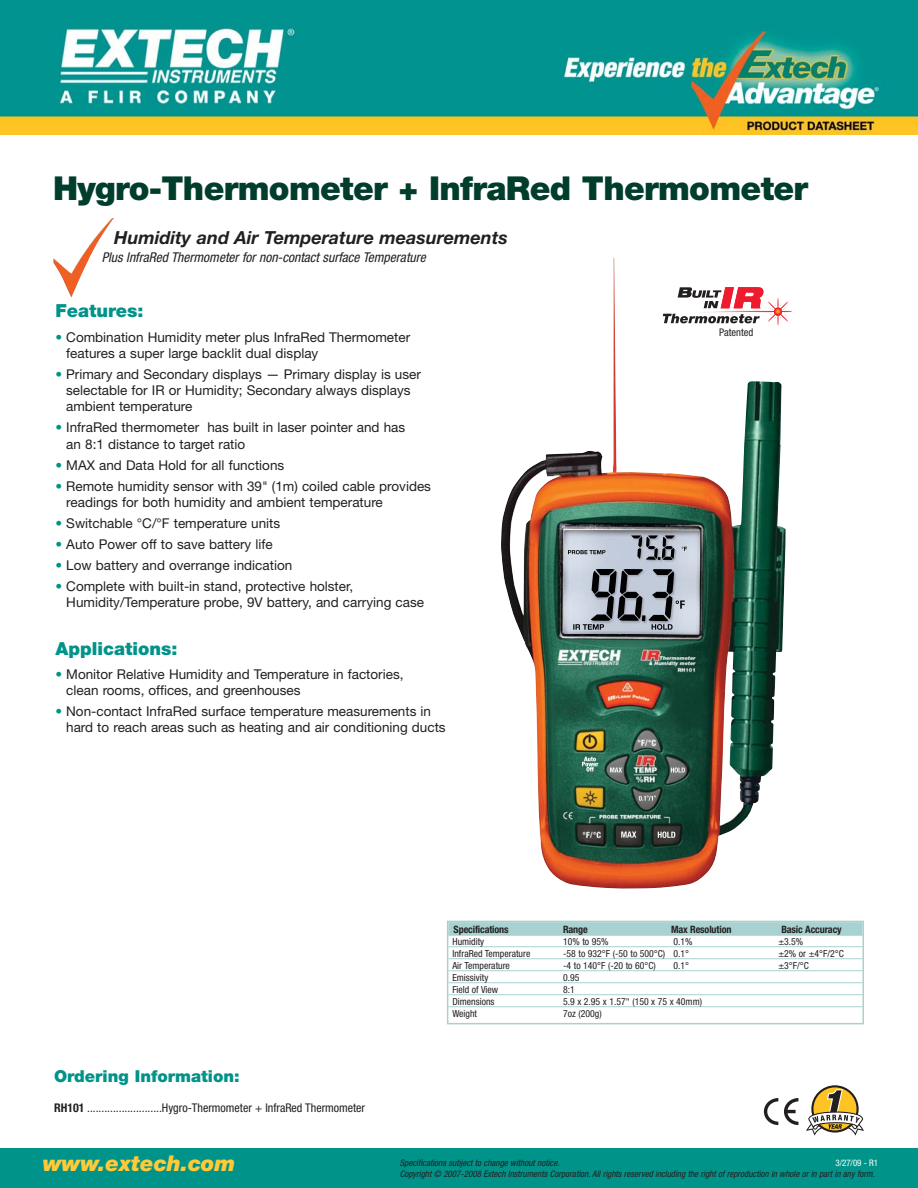
<style>
.page{position:relative;width:918px;height:1188px;background:#fff}
.page>*{position:absolute;margin:0;border:0;box-sizing:border-box;transform-origin:0 0}
.t1{font:900 33px "Helvetica Neue LT";letter-spacing:-.02em;color:#003d2c}
.t2{font:italic 900 21.75px "Helvetica Neue LT";color:#ffca38}
.t3{font:italic 700 18px "Helvetica Neue LT";color:#231f20}
.t4{font:900 18px "Helvetica Neue LT";color:#00938a}
.t5{font:900 16.5px "Helvetica Neue LT";color:#00938a}
.t6{font:13.5px/16.2px "Helvetica Neue LT";color:#231f20}
.t7{font:italic condensed 13.5px "Helvetica Neue LT";color:#231f20}
.t8{font:condensed 12px "Helvetica Neue LT";color:#231f20}
.t9{font:condensed 10.5px "Helvetica Neue LT";color:#231f20}
.t10{font:700 condensed 10.2px "Helvetica Neue LT";letter-spacing:-.015em;color:#231f20}
.t11{font:condensed 9.75px "Helvetica Neue LT";color:#231f20}
.t12{font:italic condensed 9px "Helvetica Neue LT";color:#231f20}
.t13{font:condensed 9px "Helvetica Neue LT";color:#fff}
.s1{color:#00938a}
.s2{font-weight:700}
</style>
<div class="page">
<div style="left:0;top:1148px;width:918px;height:40px;background:#00938a"></div>
<img style="left:53px;top:218px;width:61px;height:80px">
<svg style="left:806px;top:1085px;width:58px;height:51px"></svg>
<svg style="left:764px;top:1098px;width:14px;height:27px"></svg>
<svg style="left:784px;top:1098px;width:14px;height:27px"></svg>
<div style="left:447px;top:921px;width:417px;height:103px;border:2px solid #a8d2d1"></div>
<div style="left:448px;top:922px;width:414px;height:14px;background:#a8d2d1"></div>
<hr style="left:448px;top:946px;width:414px;height:1px;background:#a8d2d1">
<hr style="left:448px;top:958px;width:414px;height:1px;background:#a8d2d1">
<hr style="left:448px;top:970px;width:414px;height:1px;background:#a8d2d1">
<hr style="left:448px;top:982px;width:414px;height:1px;background:#a8d2d1">
<hr style="left:448px;top:994px;width:414px;height:1px;background:#a8d2d1">
<hr style="left:448px;top:1006px;width:414px;height:1px;background:#a8d2d1">
<img style="left:501px;top:258px;width:285px;height:631px">
<img style="left:563px;top:530px;width:138px;height:105px">
<img style="left:591px;top:535px;width:84px;height:86px">
<img style="left:573px;top:624px;width:31px;height:6px">
<img style="left:652px;top:624px;width:21px;height:6px">
<img style="left:568px;top:550px;width:37px;height:4px">
<svg style="left:682px;top:547px;width:5px;height:4px"></svg>
<svg style="left:676px;top:600px;width:9px;height:9px"></svg>
<img style="left:671px;top:768px;width:14px;height:5px">
<img style="left:658px;top:832px;width:17px;height:6px">
<svg style="left:610px;top:768px;width:12px;height:4px"></svg>
<img style="left:621px;top:832px;width:15px;height:6px">
<img style="left:639px;top:795px;width:17px;height:6px">
<img style="left:582px;top:757px;width:16px;height:15px">
<img style="left:0;top:0;width:918px;height:135px">
<svg style="left:658px;top:286px;width:135px;height:43px"></svg>
<h1 class="t1" style="left:53px;top:176px;width:757px">Hygro-Thermometer + InfraRed Thermometer</h1>
<h3 class="t3" style="left:114px;top:231px;width:395px">Humidity and Air Temperature measurements</h3>
<p class="t7" style="left:102px;top:252px;width:326px">Plus InfraRed Thermometer for non-contact surface Temperature</p>
<h3 class="t4" style="left:55px;top:304px;width:90px">Features:</h3>
<p class="t6" style="left:66px;top:330px;width:345px;text-indent:-11px"><span class="s1">•</span> Combination Humidity meter plus InfraRed Thermometer features a super large backlit dual display</p>
<p class="t6" style="left:66px;top:367px;width:356px;text-indent:-11px"><span class="s1">•</span> Primary and Secondary displays — Primary display is user selectable for IR or Humidity; Secondary always displays ambient temperature</p>
<p class="t6" style="left:66px;top:421px;width:340px;text-indent:-11px"><span class="s1">•</span> InfraRed thermometer has built in laser pointer and has an 8:1 distance to target ratio</p>
<p class="t6" style="left:55px;top:458px;width:230px"><span class="s1">•</span> MAX and Data Hold for all functions</p>
<p class="t6" style="left:66px;top:479px;width:366px;text-indent:-11px"><span class="s1">•</span> Remote humidity sensor with 39" (1m) coiled cable provides readings for both humidity and ambient temperature</p>
<p class="t6" style="left:55px;top:516px;width:226px"><span class="s1">•</span> Switchable °C/°F temperature units</p>
<p class="t6" style="left:55px;top:538px;width:219px"><span class="s1">•</span> Auto Power off to save battery life</p>
<p class="t6" style="left:55px;top:559px;width:238px"><span class="s1">•</span> Low battery and overrange indication</p>
<p class="t6" style="left:66px;top:580px;width:359px;text-indent:-11px"><span class="s1">•</span> Complete with built-in stand, protective holster,<br>Humidity/Temperature probe, 9V battery, and carrying case</p>
<h3 class="t4" style="left:55px;top:642px;width:123px">Applications:</h3>
<p class="t6" style="left:66px;top:667px;width:339px;text-indent:-11px"><span class="s1">•</span> Monitor Relative Humidity and Temperature in factories, clean rooms, offices, and greenhouses</p>
<p class="t6" style="left:66px;top:705px;width:381px;text-indent:-11px"><span class="s1">•</span> Non-contact InfraRed surface temperature measurements in hard to reach areas such as heating and air conditioning ducts</p>
<p class="t9" style="left:719px;top:328px;width:36px">Patented</p>
<p class="t5" style="left:54px;top:1070px;width:187px">Ordering Information:</p>
<p class="t8" style="left:54px;top:1104px;width:313px"><span class="s2">RH101</span> ..........................Hygro-Thermometer + InfraRed Thermometer</p>
<h2 class="t2" style="left:43px;top:1156px;width:194px">www.extech.com</h2>
<p class="t10" style="left:454px;top:925px;width:57px">Specifications</p>
<p class="t10" style="left:563px;top:925px;width:26px">Range</p>
<p class="t10" style="left:671px;top:925px;width:62px">Max Resolution</p>
<p class="t10" style="left:781px;top:925px;width:62px">Basic Accuracy</p>
<p class="t11" style="left:452px;top:938px;width:33px">Humidity</p>
<p class="t11" style="left:563px;top:938px;width:47px">10% to 95%</p>
<p class="t11" style="left:673px;top:938px;width:21px">0.1%</p>
<p class="t11" style="left:778px;top:938px;width:26px">±3.5%</p>
<p class="t11" style="left:452px;top:950px;width:79px">InfraRed Temperature</p>
<p class="t11" style="left:563px;top:950px;width:127px">-58 to 932°F (-50 to 500°C) 0.1°</p>
<p class="t11" style="left:778px;top:950px;width:67px">±2% or ±4°F/2°C</p>
<p class="t11" style="left:452px;top:962px;width:59px">Air Temperature</p>
<p class="t11" style="left:563px;top:962px;width:94px">-4 to 140°F (-20 to 60°C)</p>
<p class="t11" style="left:673px;top:962px;width:17px">0.1°</p>
<p class="t11" style="left:778px;top:962px;width:32px">±3°F/°C</p>
<p class="t11" style="left:452px;top:974px;width:37px">Emissivity</p>
<p class="t11" style="left:563px;top:974px;width:18px">0.95</p>
<p class="t11" style="left:452px;top:986px;width:47px">Field of View</p>
<p class="t11" style="left:563px;top:986px;width:13px">8:1</p>
<p class="t11" style="left:452px;top:998px;width:44px">Dimensions</p>
<p class="t11" style="left:563px;top:998px;width:140px">5.9 x 2.95 x 1.57" (150 x 75 x 40mm)</p>
<p class="t11" style="left:452px;top:1010px;width:26px">Weight</p>
<p class="t11" style="left:563px;top:1010px;width:40px">7oz (200g)</p>
<p class="t12" style="left:400px;top:1160px;width:161px">Specifications subject to change without notice.</p>
<p class="t13" style="left:835px;top:1160px;width:44px">3/27/09 - R1</p>
<p class="t12" style="left:400px;top:1171px;width:477px">Copyright © 2007-2008 Extech Instruments Corporation. All rights reserved including the right of reproduction in whole or in part in any form.</p>
</div>
